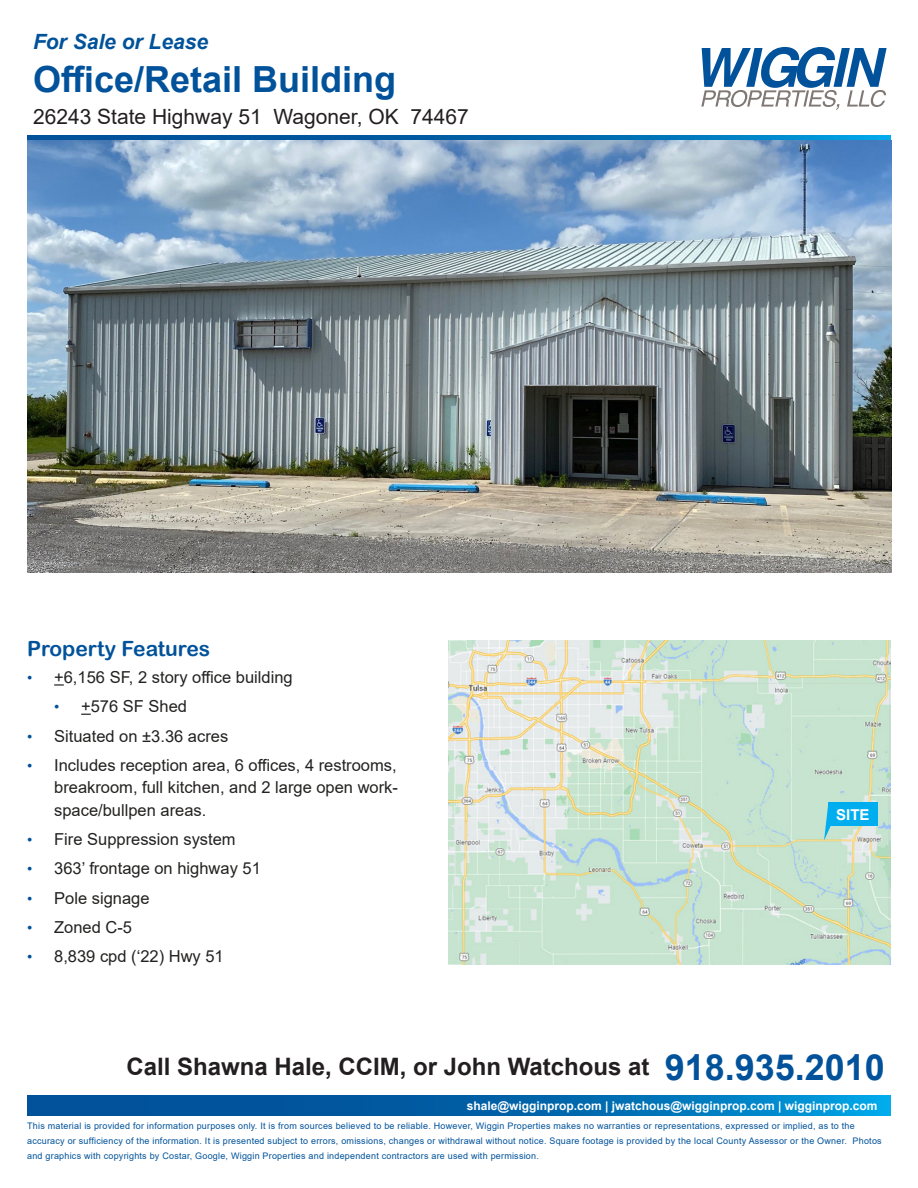
<style>
.page{position:relative;width:918px;height:1188px;background:#fff}
.page>*{position:absolute;margin:0;border:0;box-sizing:border-box;transform-origin:0 0}
.t1{font:700 36px "Arial";color:#01529a}
.t2{font:700 24px "Arial";color:#231f20}
.t3{font:21px "Arial";color:#231f20}
.t4{font:21px "Arial Rounded MT Bold";color:#01529a}
.t5{font:italic 700 21px "Arial";color:#01529a}
.t6{font:16.5px/22.5px "Arial";color:#232221;text-align:justify}
.t7{font:700 15px "Arial";color:#fff}
.t8{font:700 12px "Arial";color:#fff}
.t9{font:9px/15px "Arial";letter-spacing:.025em;color:#01529a}
.s1{font-size:15px;color:#01529a}
</style>
<div class="page">
<svg style="left:27px;top:1095px;width:864px;height:20px;background:#0068ad"></svg>
<svg style="left:701px;top:47px;width:186px;height:63px"></svg>
<svg style="left:27px;top:135px;width:864px;height:6px;background:#1974b3"></svg>
<svg style="left:54px;top:684px;width:10px;height:2px"></svg>
<img style="left:27px;top:141px;width:864px;height:432px">
<img style="left:448px;top:641px;width:443px;height:324px">
<div style="left:828px;top:803px;width:50px;height:23px;background:#00aeef"></div>
<svg style="left:824px;top:803px;width:7px;height:38px"></svg>
<p class="t5" style="left:33px;top:27px;width:177px">For Sale or Lease</p>
<p class="t1" style="left:33px;top:54px;width:365px">Office/Retail Building</p>
<p class="t3" style="left:33px;top:102px;width:437px">26243 State Highway 51 Wagoner, OK 74467</p>
<p class="t4" style="left:27px;top:636px;width:185px">Property Features</p>
<p class="t6" style="left:27px;top:666px;width:267px"><span class="s1">•</span> +6,156 SF, 2 story office building</p>
<p class="t6" style="left:54px;top:695px;width:134px"><span class="s1">•</span> +576 SF Shed</p>
<p class="t6" style="left:27px;top:725px;width:203px"><span class="s1">•</span> Situated on ±3.36 acres</p>
<p class="t6" style="left:54px;top:754px;width:345px;text-indent:-27px"><span class="s1">•</span> Includes reception area, 6 offices, 4 restrooms, breakroom, full kitchen, and 2 large open work&shy;space/bullpen areas.</p>
<p class="t6" style="left:27px;top:828px;width:210px"><span class="s1">•</span> Fire Suppression system</p>
<p class="t6" style="left:27px;top:857px;width:235px"><span class="s1">•</span> 363’ frontage on highway 51</p>
<p class="t6" style="left:27px;top:887px;width:124px"><span class="s1">•</span> Pole signage</p>
<p class="t6" style="left:27px;top:916px;width:106px"><span class="s1">•</span> Zoned C-5</p>
<p class="t6" style="left:27px;top:945px;width:198px"><span class="s1">•</span> 8,839 cpd (‘22) Hwy 51</p>
<p class="t7" style="left:836px;top:804px;width:35px">SITE</p>
<p class="t2" style="left:126px;top:1050px;width:525px">Call Shawna Hale, CCIM, or John Watchous at</p>
<p class="t1" style="left:665px;top:1042px;width:222px">918.935.2010</p>
<p class="t8" style="left:467px;top:1097px;width:412px">shale@wigginprop.com | jwatchous@wigginprop.com | wigginprop.com</p>
<p class="t9" style="left:27px;top:1118px;width:856px">This material is provided for information purposes only. It is from sources believed to be reliable. However, Wiggin Properties makes no warranties or representations, expressed or implied, as to the accuracy or sufficiency of the information. It is presented subject to errors, omissions, changes or withdrawal without notice. Square footage is provided by the local County Assessor or the Owner. Photos and graphics with copyrights by Costar, Google, Wiggin Properties and independent contractors are used with permission.</p>
</div>
